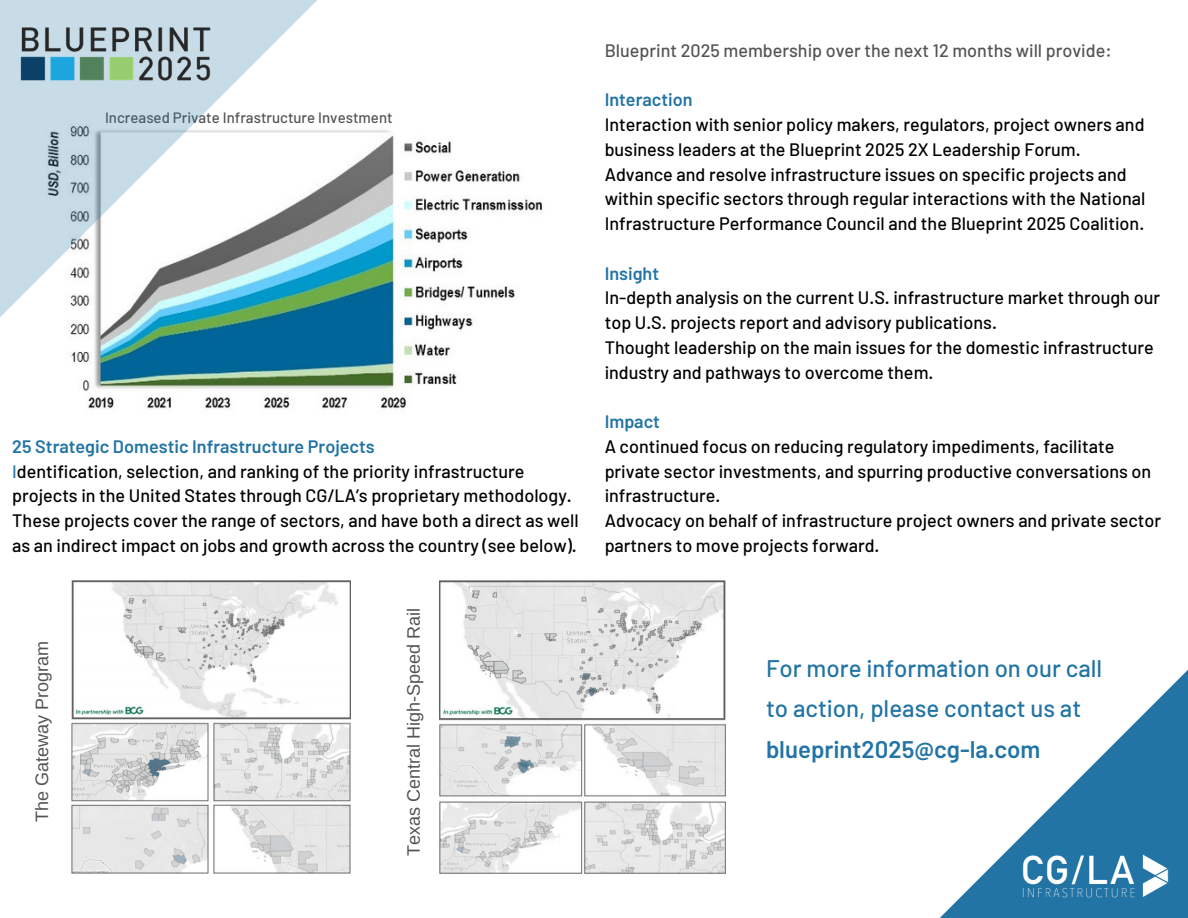
<style>
.page{position:relative;width:1188px;height:918px;background:#fff}
.page>*{position:absolute;margin:0;border:0;box-sizing:border-box;transform-origin:0 0}
.t1{font:500 24px/40.5px "Barlow";color:#2274a5}
.t2{font:600 24px "Barlow";color:#2274a5}
.t3{font:500 18px/24.8px "Barlow";color:#000}
.t4{font:500 18px "Barlow";color:#545454}
.t5{font:18px "Arimo";color:#545454}
.t6{font:600 18px "Barlow";color:#2274a5}
.t7{font:500 15px "Barlow";color:#545454}
.s1{font-weight:600;color:#2274a5}
.s2{color:#2274a5}
</style>
<div class="page">
<img style="left:70px;top:130px;width:472px;height:279px">
<svg style="left:0;top:0;width:317px;height:317px"></svg>
<svg style="left:940px;top:670px;width:248px;height:248px"></svg>
<img style="left:16px;top:15px;width:199px;height:80px">
<img style="left:1015px;top:852px;width:162px;height:49px">
<img style="left:71px;top:581px;width:279px;height:292px">
<img style="left:440px;top:581px;width:285px;height:292px">
<p class="t7" style="left:105px;top:108px;width:289px">Increased Private Infrastructure Investment</p>
<p class="t3" style="left:12px;top:433px;width:568px"><span class="s1">25 Strategic Domestic Infrastructure Projects<br></span><span class="s2">I</span>dentification, selection, and ranking of the priority infrastructure projects in the United States through CG/LA’s proprietary methodology.<br>These projects cover the range of sectors, and have both a direct as well as an indirect impact on jobs and growth across the country (see below).</p>
<p class="t5" style="left:32px;top:822px;width:182px;rotate:-90deg">The Gateway Program</p>
<p class="t5" style="left:404px;top:856px;width:249px;rotate:-90deg">Texas Central High-Speed Rail</p>
<p class="t4" style="left:605px;top:39px;width:508px">Blueprint 2025 membership over the next 12 months will provide:</p>
<p class="t6" style="left:605px;top:88px;width:89px">Interaction</p>
<p class="t3" style="left:605px;top:112px;width:542px">Interaction with senior policy makers, regulators, project owners and business leaders at the Blueprint 2025 2X Leadership Forum.<br>Advance and resolve infrastructure issues on specific projects and within specific sectors through regular interactions with the National Infrastructure Performance Council and the Blueprint 2025 Coalition.</p>
<p class="t6" style="left:605px;top:262px;width:56px">Insight</p>
<p class="t3" style="left:605px;top:285px;width:557px">In-depth analysis on the current U.S. infrastructure market through our top U.S. projects report and advisory publications.<br>Thought leadership on the main issues for the domestic infrastructure industry and pathways to overcome them.</p>
<p class="t6" style="left:605px;top:410px;width:57px">Impact</p>
<p class="t3" style="left:605px;top:433px;width:558px">A continued focus on reducing regulatory impediments, facilitate private sector investments, and spurring productive conversations on infrastructure.<br>Advocacy on behalf of infrastructure project owners and private sector partners to move projects forward.</p>
<h1 class="t1" style="left:766px;top:647px;width:338px">For more information on our call to action, please contact us at</h1>
<h1 class="t2" style="left:766px;top:734px;width:276px">blueprint2025@cg-la.com</h1>
</div>
